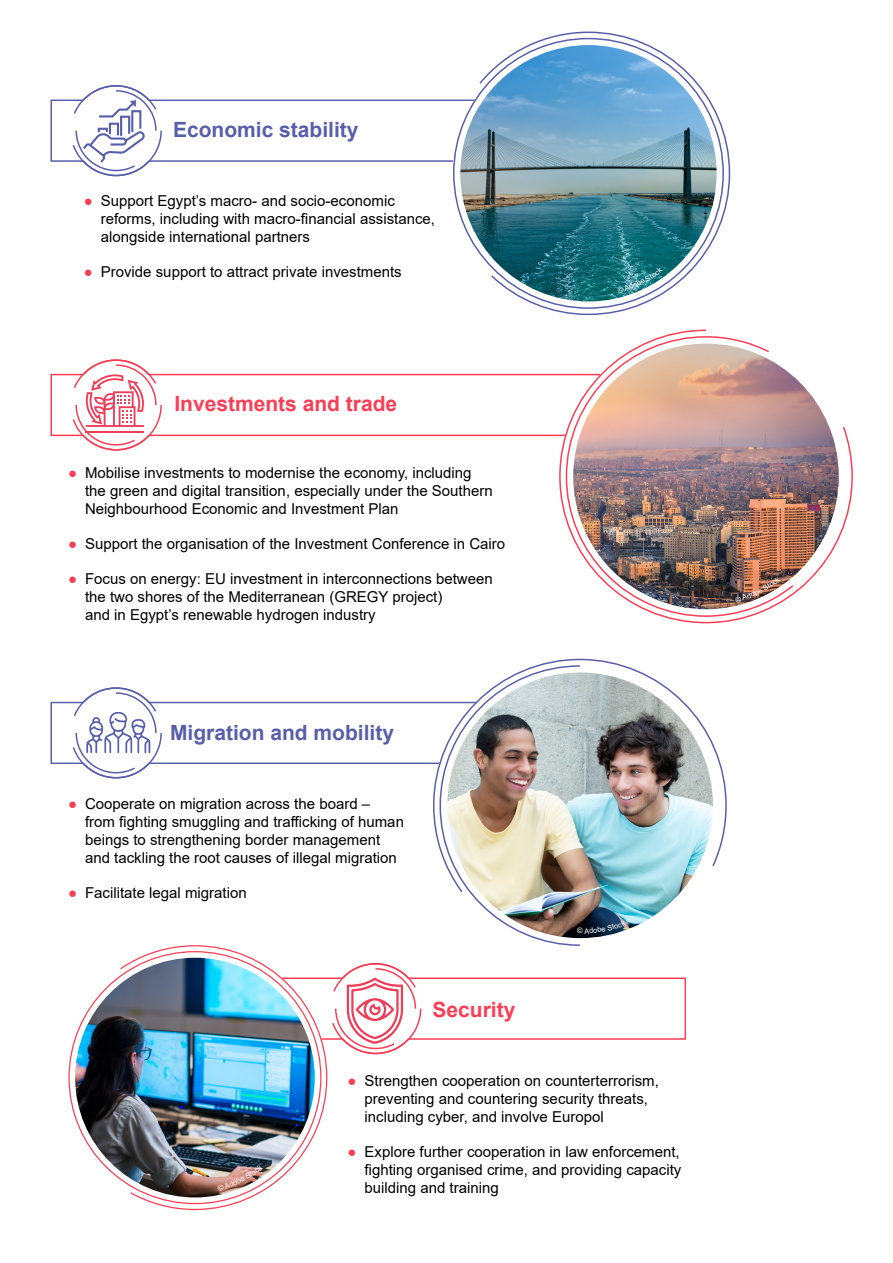
<style>
.page{position:relative;width:893px;height:1263px;background:#fff}
.page>*{position:absolute;margin:0;border:0;box-sizing:border-box;transform-origin:0 0}
.Heading__2__red{font:700 21px "Arial";color:#585eaa}
.Heading__2__red-2{font:700 21px "Arial";color:#fb3d56}
.Heading__2__purple{font:700 21px "Arial";color:#fb3d56}
.Body_text_bullet__red{font:15px/18px "Arial";color:#000}
.Body_text_bullet__purple{font:15px/18px "Arial";color:#000}
.s1{color:#fb3d56}
</style>
<div class="page">
<svg style="left:559px;top:329px;width:294px;height:295px"></svg>
<img style="left:573px;top:344px;width:266px;height:265px;border-radius:133px">
<svg style="left:119px;top:947px;width:209px;height:264px"></svg>
<img style="left:75px;top:958px;width:240px;height:239px;border-radius:120px">
<svg style="left:541px;top:658px;width:186px;height:236px"></svg>
<img style="left:447px;top:672px;width:266px;height:266px;border-radius:133px">
<svg style="left:478px;top:31px;width:253px;height:285px"></svg>
<img style="left:460px;top:45px;width:257px;height:256px;border-radius:128px">
<svg style="left:50px;top:359px;width:552px;height:92px"></svg>
<svg style="left:71px;top:359px;width:92px;height:92px"></svg>
<svg style="left:50px;top:85px;width:426px;height:92px"></svg>
<svg style="left:280px;top:962px;width:407px;height:93px"></svg>
<svg style="left:617px;top:267px;width:46px;height:26px"></svg>
<svg style="left:735px;top:576px;width:45px;height:27px"></svg>
<svg style="left:50px;top:664px;width:576px;height:283px"></svg>
<svg style="left:217px;top:1165px;width:46px;height:26px"></svg>
<h2 class="Heading__2__red" style="left:173px;top:114px;width:187px">Economic stability</h2>
<p class="Body_text_bullet__purple" style="left:101px;top:191px;width:336px;text-indent:-17px"><span class="s1">●</span> Support Egypt’s macro- and socio-economic reforms, including with macro-financial assistance, alongside international partners</p>
<p class="Body_text_bullet__purple" style="left:84px;top:262px;width:319px"><span class="s1">●</span> Provide support to attract private investments</p>
<h2 class="Heading__2__red-2" style="left:174px;top:389px;width:224px">Investments and trade</h2>
<p class="Body_text_bullet__red" style="left:85px;top:464px;width:409px;text-indent:-17px"><span class="s1">●</span> Mobilise investments to modernise the economy, including the green and digital transition, especially under the Southern<br>Neighbourhood Economic and Investment Plan</p>
<p class="Body_text_bullet__red" style="left:68px;top:535px;width:439px"><span class="s1">●</span> Support the organisation of the Investment Conference in Cairo</p>
<p class="Body_text_bullet__red" style="left:85px;top:570px;width:409px;text-indent:-17px"><span class="s1">●</span> Focus on energy: EU investment in interconnections between the two shores of the Mediterranean (GREGY project)<br>and in Egypt’s renewable hydrogen industry</p>
<h2 class="Heading__2__red" style="left:170px;top:718px;width:226px">Migration and mobility</h2>
<p class="Body_text_bullet__red" style="left:85px;top:795px;width:320px;text-indent:-17px"><span class="s1">●</span> Cooperate on migration across the board –<br>from fighting smuggling and trafficking of human beings to strengthening border management and tackling the root causes of illegal migration</p>
<p class="Body_text_bullet__red" style="left:68px;top:884px;width:180px"><span class="s1">●</span> Facilitate legal migration</p>
<h2 class="Heading__2__purple" style="left:433px;top:995px;width:84px">Security</h2>
<p class="Body_text_bullet__purple" style="left:365px;top:1071px;width:296px;text-indent:-17px"><span class="s1">●</span> Strengthen cooperation on counterterrorism, preventing and countering security threats, including cyber, and involve Europol</p>
<p class="Body_text_bullet__purple" style="left:365px;top:1142px;width:318px;text-align:justify;text-indent:-17px"><span class="s1">●</span> Explore further cooperation in law enforcement, fighting organised crime, and providing capacity building and training</p>
</div>
